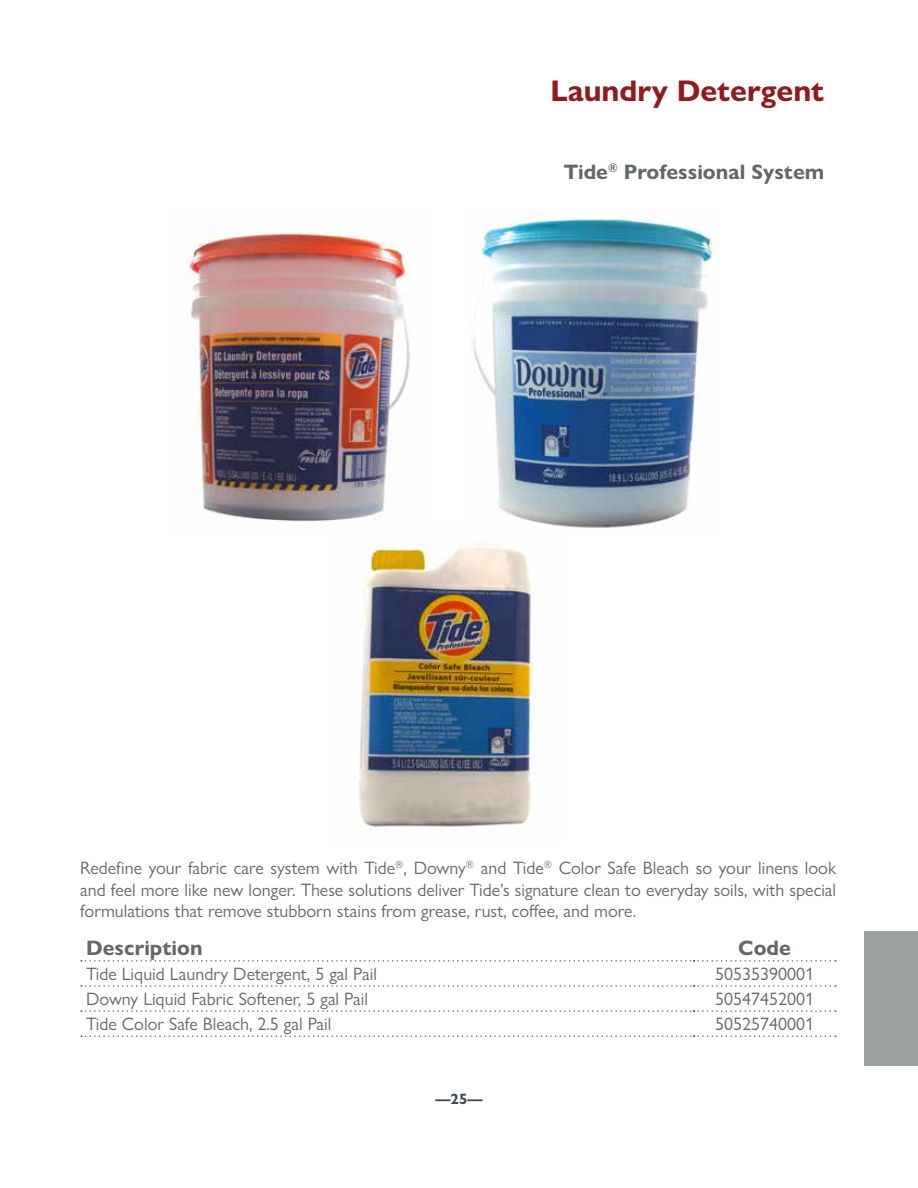
<style>
.page{position:relative;width:918px;height:1188px;background:#fff}
.page>*{position:absolute;margin:0;border:0;box-sizing:border-box;transform-origin:0 0}
.t1{font:700 30px "Gill Sans Nova";color:#8f1a20}
.t2{font:700 21px "Gill Sans Nova";color:#636867}
.t3{font:18px/21.6px "Gill Sans Nova";color:#636867;text-align:justify}
.t4{font:700 15px "Gill Sans Nova";color:#404952}
</style>
<div class="page">
<div style="left:864px;top:932px;width:54px;height:134px;background:#9ba0a0"></div>
<img style="left:358px;top:540px;width:178px;height:293px">
<img style="left:186px;top:230px;width:225px;height:292px">
<img style="left:473px;top:217px;width:240px;height:311px">
<svg style="left:81px;top:960px;width:755px;height:2px"></svg>
<svg style="left:81px;top:985px;width:755px;height:2px"></svg>
<svg style="left:81px;top:1010px;width:755px;height:2px"></svg>
<svg style="left:81px;top:1035px;width:755px;height:2px"></svg>
<h1 class="t1" style="left:551px;top:73px;width:275px">Laundry Detergent</h1>
<p class="t2" style="left:564px;top:158px;width:262px">Tide<sup>®</sup> Professional System</p>
<p class="t3" style="left:80px;top:857px;width:758px">Redefine your fabric care system with Tide<sup>®</sup>, Downy<sup>®</sup> and Tide<sup>®</sup> Color Safe Bleach so your linens look and feel more like new longer. These solutions deliver Tide’s signature clean to everyday soils, with special formulations that remove stubborn stains from grease, rust, coffee, and more.</p>
<p class="t2" style="left:86px;top:935px;width:118px">Description</p>
<p class="t2" style="left:738px;top:935px;width:54px">Code</p>
<p class="t3" style="left:86px;top:963px;width:292px">Tide Liquid Laundry Detergent, 5 gal Pail</p>
<p class="t3" style="left:715px;top:963px;width:101px">50535390001</p>
<p class="t3" style="left:86px;top:988px;width:283px">Downy Liquid Fabric Softener, 5 gal Pail</p>
<p class="t3" style="left:715px;top:988px;width:101px">50547452001</p>
<p class="t3" style="left:86px;top:1013px;width:247px">Tide Color Safe Bleach, 2.5 gal Pail</p>
<p class="t3" style="left:715px;top:1013px;width:101px">50525740001</p>
<p class="t4" style="left:436px;top:1089px;width:48px">—25—</p>
</div>
